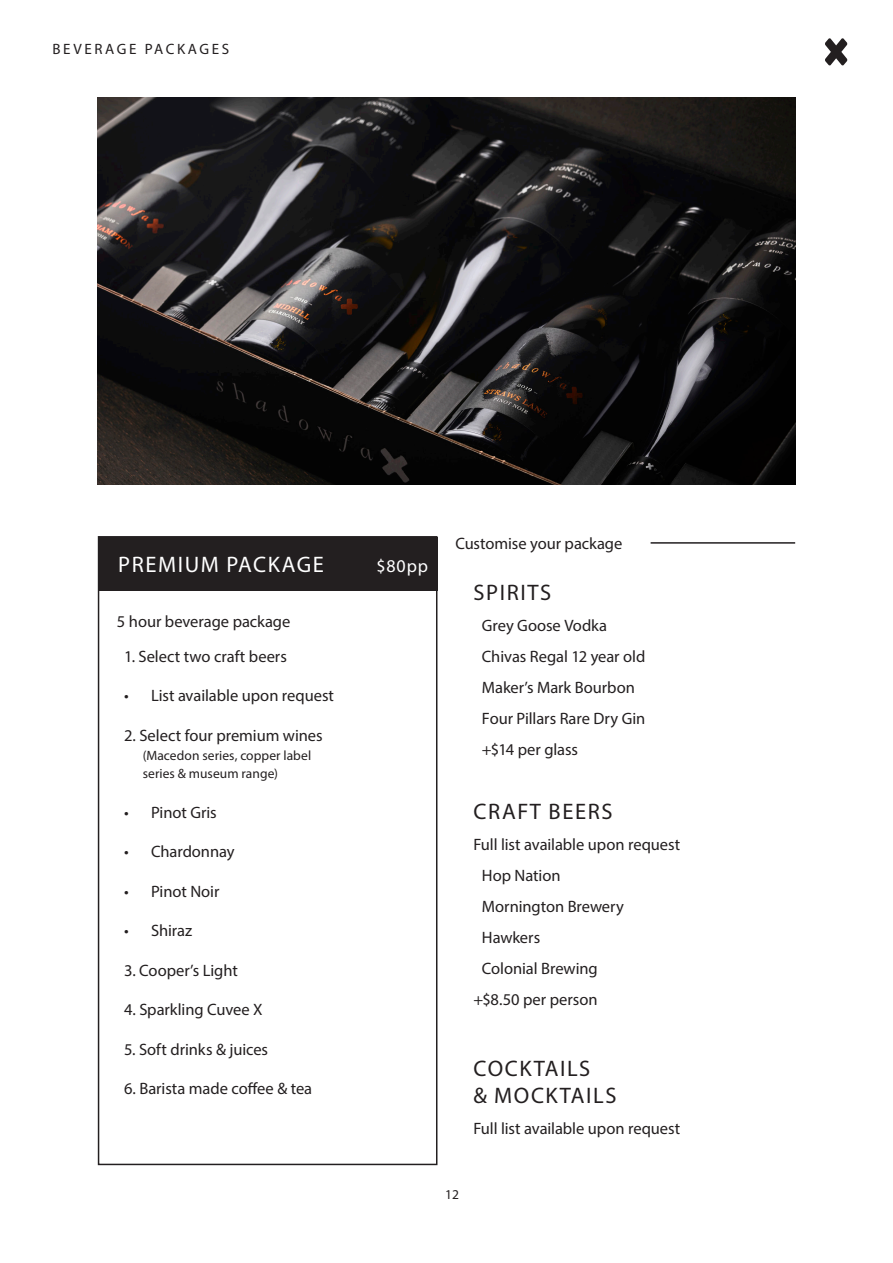
<style>
.page{position:relative;width:893px;height:1263px;background:#fff}
.page>*{position:absolute;margin:0;border:0;box-sizing:border-box;transform-origin:0 0}
.Sub_header_mono{font:22.5px/27px "Myriad Pro";letter-spacing:.07em;color:#231f20}
.t1{font:22.5px "Myriad Pro";letter-spacing:.07em;color:#fff}
.t2{font:18px "Myriad Pro";color:#fff}
.Body{font:16.5px "Myriad Pro";letter-spacing:-.005em;color:#231f20}
.t3{font:15px "Myriad Pro";letter-spacing:.175em;color:#231f20}
.Body-2{font:13.5px/18px "Myriad Pro";letter-spacing:.005em;color:#231f20}
</style>
<div class="page">
<hr style="left:651px;top:542px;width:144px;height:2px;background:#231f20">
<img style="left:98px;top:98px;width:697px;height:387px">
<svg style="left:825px;top:38px;width:22px;height:27px"></svg>
<div style="left:98px;top:536px;width:339px;height:629px;border:2px solid #231f20"></div>
<div style="left:98px;top:537px;width:339px;height:54px;background:#231f20"></div>
<p class="t3" style="left:52px;top:40px;width:178px">BEVERAGE PACKAGES</p>
<p class="t1" style="left:118px;top:550px;width:207px">PREMIUM PACKAGE</p>
<p class="Body" style="left:117px;top:611px;width:175px">5 hour beverage package</p>
<p class="Body" style="left:124px;top:646px;width:164px">1. Select two craft beers</p>
<p class="Body" style="left:124px;top:685px;width:212px">• List available upon request</p>
<p class="Body" style="left:124px;top:725px;width:200px">2. Select four premium wines</p>
<p class="Body-2" style="left:143px;top:746px;width:170px">(Macedon series, copper label series &amp; museum range)</p>
<p class="Body" style="left:124px;top:802px;width:94px">• Pinot Gris</p>
<p class="Body" style="left:124px;top:841px;width:112px">• Chardonnay</p>
<p class="Body" style="left:124px;top:881px;width:97px">• Pinot Noir</p>
<p class="Body" style="left:124px;top:920px;width:70px">• Shiraz</p>
<p class="Body" style="left:124px;top:960px;width:115px">3. Cooper’s Light</p>
<p class="Body" style="left:124px;top:999px;width:140px">4. Sparkling Cuvee X</p>
<p class="Body" style="left:124px;top:1039px;width:145px">5. Soft drinks &amp; juices</p>
<p class="Body" style="left:124px;top:1079px;width:190px">6. Barista made coffee &amp; tea</p>
<p class="t2" style="left:376px;top:555px;width:53px">$80pp</p>
<p class="Body" style="left:455px;top:534px;width:168px">Customise your package</p>
<p class="Sub_header_mono" style="left:474px;top:579px;width:79px">SPIRITS</p>
<p class="Body" style="left:482px;top:615px;width:127px">Grey Goose Vodka</p>
<p class="Body" style="left:482px;top:646px;width:165px">Chivas Regal 12 year old</p>
<p class="Body" style="left:482px;top:677px;width:154px">Maker’s Mark Bourbon</p>
<p class="Body" style="left:482px;top:708px;width:165px">Four Pillars Rare Dry Gin</p>
<p class="Body" style="left:482px;top:739px;width:98px">+$14 per glass</p>
<p class="Sub_header_mono" style="left:474px;top:798px;width:140px">CRAFT BEERS</p>
<p class="Body" style="left:473px;top:834px;width:208px">Full list available upon request</p>
<p class="Body" style="left:482px;top:865px;width:80px">Hop Nation</p>
<p class="Body" style="left:482px;top:896px;width:143px">Mornington Brewery</p>
<p class="Body" style="left:482px;top:927px;width:60px">Hawkers</p>
<p class="Body" style="left:482px;top:958px;width:117px">Colonial Brewing</p>
<p class="Body" style="left:473px;top:989px;width:126px">+$8.50 per person</p>
<p class="Sub_header_mono" style="left:473px;top:1054px;width:145px">COCKTAILS<br>&amp; MOCKTAILS</p>
<p class="Body" style="left:473px;top:1118px;width:208px">Full list available upon request</p>
<p class="Body-2" style="left:445px;top:1185px;width:15px">12</p>
</div>
